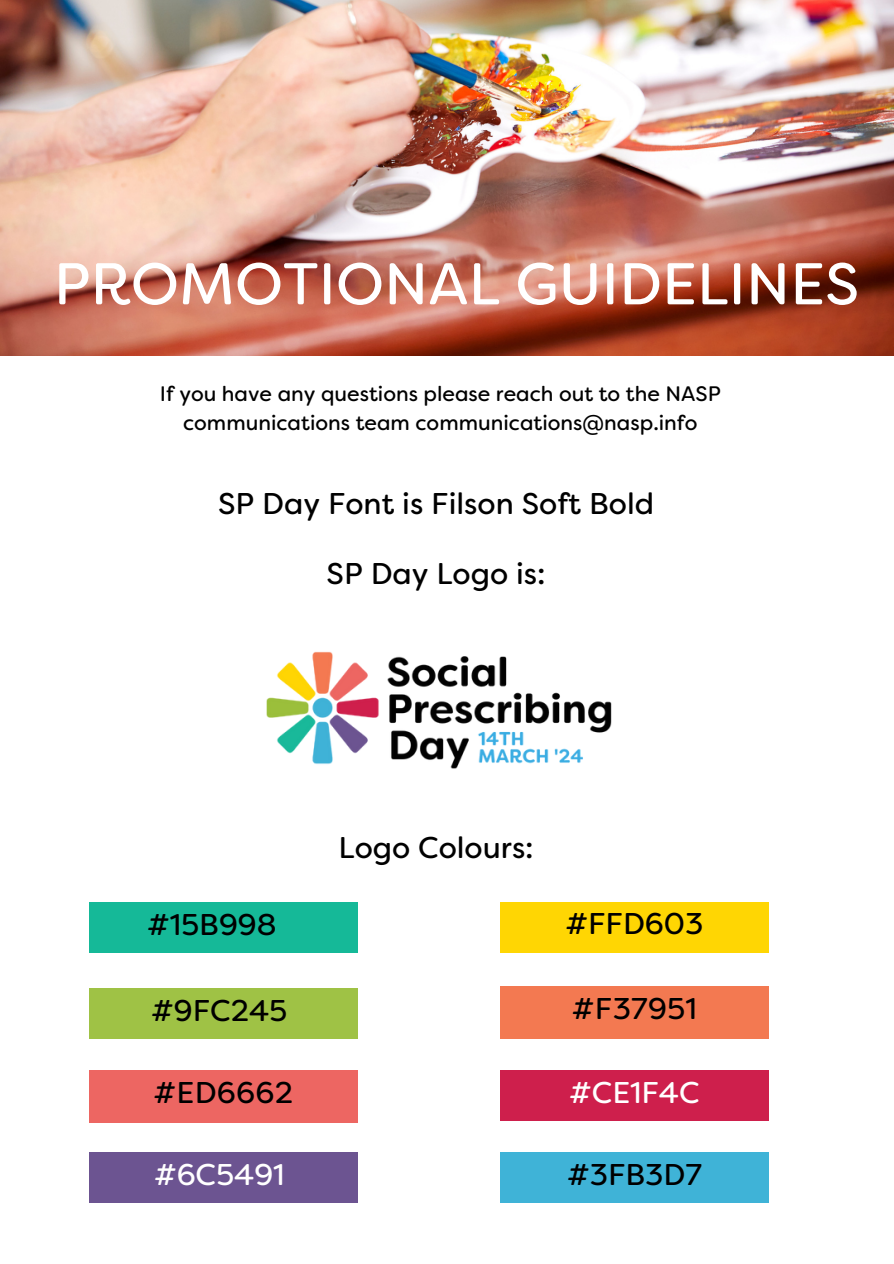
<style>
.page{position:relative;width:894px;height:1264px;background:#fff}
.page>*{position:absolute;margin:0;border:0;box-sizing:border-box;transform-origin:0 0}
.t1{font:58.8px "Filson Soft";color:#fff}
.t2{font:30px "Filson Soft";color:#000}
.t3{font:30px "Filson Soft";color:#fff}
.t4{font:21px/29.2px "Filson Soft";color:#000;text-align:center}
</style>
<div class="page">
<div style="left:89px;top:902px;width:268px;height:51px;background:#15b998"></div>
<div style="left:89px;top:987px;width:268px;height:51px;background:#9fc245"></div>
<div style="left:500px;top:901px;width:268px;height:51px;background:#ffd603"></div>
<div style="left:500px;top:986px;width:268px;height:53px;background:#f37951"></div>
<div style="left:500px;top:1070px;width:268px;height:51px;background:#ce1f4c"></div>
<div style="left:89px;top:1070px;width:268px;height:53px;background:#ed6662"></div>
<div style="left:89px;top:1152px;width:268px;height:51px;background:#6c5491"></div>
<div style="left:500px;top:1152px;width:268px;height:51px;background:#3fb3d7"></div>
<img style="left:0;top:0;width:892px;height:355px">
<img style="left:266px;top:651px;width:393px;height:284px">
<p class="t1" style="left:54px;top:262px;width:806px">PROMOTIONAL GUIDELINES</p>
<p class="t4" style="left:160px;top:381px;width:562px">If you have any questions please reach out to the NASP communications team communications@nasp.info</p>
<p class="t2" style="left:218px;top:492px;width:437px">SP Day Font is Filson Soft Bold</p>
<p class="t2" style="left:326px;top:562px;width:220px">SP Day Logo is:</p>
<p class="t2" style="left:338px;top:835px;width:197px">Logo Colours:</p>
<p class="t2" style="left:147px;top:913px;width:131px">#15B998</p>
<p class="t2" style="left:565px;top:912px;width:139px">#FFD603</p>
<p class="t2" style="left:151px;top:998px;width:137px">#9FC245</p>
<p class="t2" style="left:572px;top:997px;width:126px">#F37951</p>
<p class="t2" style="left:154px;top:1081px;width:141px">#ED6662</p>
<p class="t3" style="left:569px;top:1081px;width:132px">#CE1F4C</p>
<p class="t3" style="left:154px;top:1163px;width:132px">#6C5491</p>
<p class="t2" style="left:567px;top:1163px;width:136px">#3FB3D7</p>
</div>
